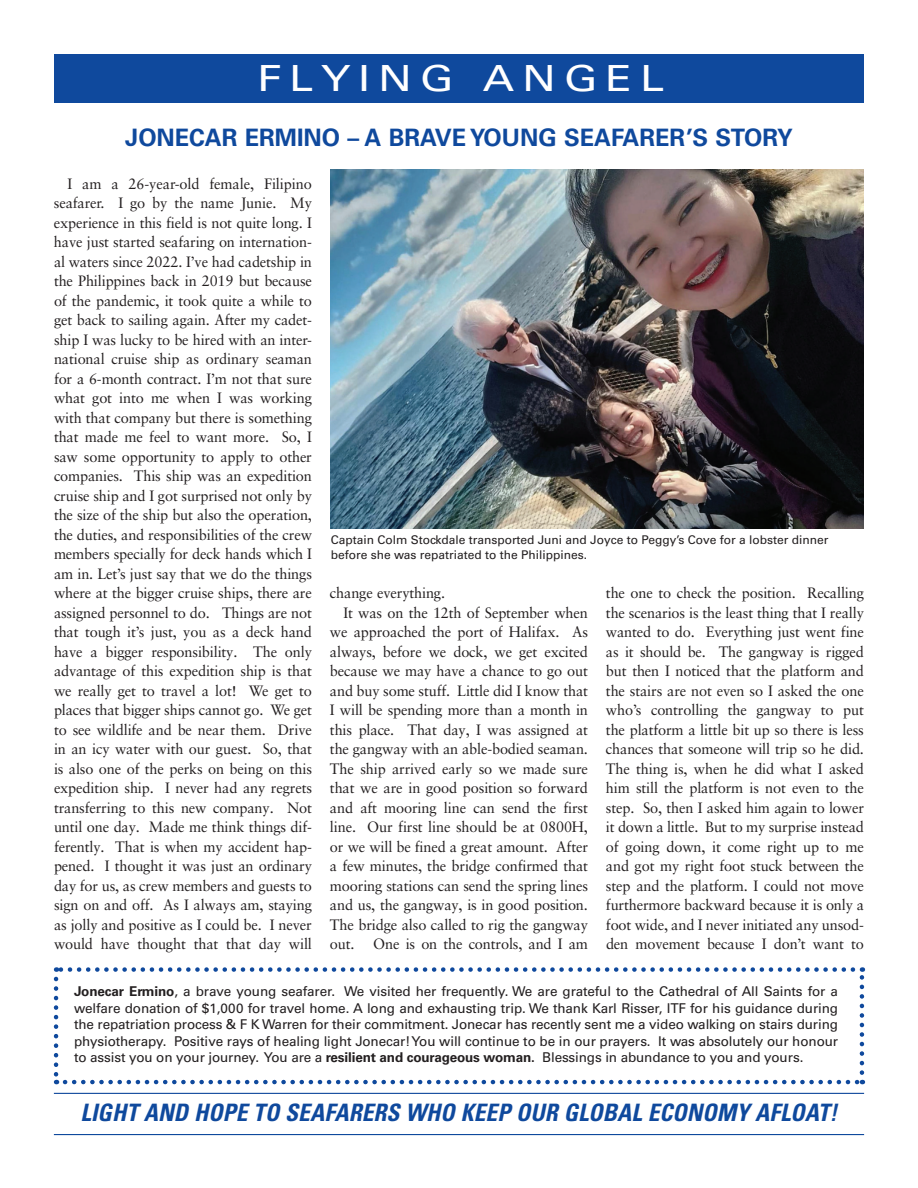
<style>
.page{position:relative;width:918px;height:1188px;background:#fff}
.page>*{position:absolute;margin:0;border:0;box-sizing:border-box;transform-origin:0 0}
.t1{font:36px "Univers LT Std";letter-spacing:.18em;color:#fff;scale:1.21 1}
.t2{font:italic 700 condensed 24px "Univers LT Std";letter-spacing:.005em;color:#0f499d}
.t3{font:700 24px "Univers LT Std";color:#0f499d}
.t4{font:15px/19.5px "Sabon LT Pro";letter-spacing:-.01em;color:#231f20;text-align:justify}
.t5{font:13.5px/16.5px "Univers LT Std";letter-spacing:-.01em;color:#231f20;text-align:justify}
.t6{font:12px/15px "Univers LT Std";color:#231f20}
.s1{font-weight:700}
</style>
<div class="page">
<div style="left:54px;top:54px;width:810px;height:48px;background:#0f499d"></div>
<hr style="left:54px;top:1093px;width:810px;height:1px;background:#0f499d">
<hr style="left:54px;top:1134px;width:810px;height:1px;background:#0f499d">
<svg style="left:54px;top:979px;width:4px;height:105px"></svg>
<svg style="left:65px;top:1080px;width:798px;height:4px"></svg>
<svg style="left:860px;top:967px;width:4px;height:106px"></svg>
<svg style="left:56px;top:967px;width:797px;height:5px"></svg>
<img style="left:331px;top:169px;width:533px;height:359px">
<h1 class="t1" style="left:257px;top:57px;width:338px">FLYING ANGEL</h1>
<h2 class="t3" style="left:125px;top:124px;width:669px">JONECAR ERMINO – A BRAVE YOUNG SEAFARER’S STORY</h2>
<p class="t4" style="left:54px;top:173px;width:260px;text-indent:14px">I am a 26-year-old female, Filipino seafarer. I go by the name Junie. My experience in this field is not quite long. I have just started seafaring on internation&shy;al waters since 2022. I’ve had cadetship in the Philippines back in 2019 but because of the pandemic, it took quite a while to get back to sailing again. After my cadet&shy;ship I was lucky to be hired with an inter&shy;national cruise ship as ordinary seaman for a 6-month contract. I’m not that sure what got into me when I was working with that company but there is something that made me feel to want more. So, I saw some opportunity to apply to other companies. This ship was an expedition cruise ship and I got surprised not only by the size of the ship but also the operation, the duties, and responsibilities of the crew members specially for deck hands which I am in. Let’s just say that we do the things where at the bigger cruise ships, there are assigned personnel to do. Things are not that tough it’s just, you as a deck hand have a bigger responsibility. The only advantage of this expedition ship is that we really get to travel a lot! We get to places that bigger ships cannot go. We get to see wildlife and be near them. Drive in an icy water with our guest. So, that is also one of the perks on being on this expedition ship. I never had any regrets transferring to this new company. Not until one day. Made me think things dif&shy;ferently. That is when my accident hap&shy;pened. I thought it was just an ordinary day for us, as crew members and guests to sign on and off. As I always am, staying as jolly and positive as I could be. I never would have thought that that day will</p>
<p class="t6" style="left:331px;top:533px;width:499px">Captain Colm Stockdale transported Juni and Joyce to Peggy’s Cove for a lobster dinner before she was repatriated to the Philippines.</p>
<p class="t4" style="left:330px;top:583px;width:117px">change everything.</p>
<p class="t4" style="left:344px;top:602px;width:246px">It was on the 12th of September when</p>
<p class="t4" style="left:330px;top:622px;width:260px">we approached the port of Halifax. As</p>
<p class="t4" style="left:330px;top:641px;width:260px">always, before we dock, we get excited</p>
<p class="t4" style="left:330px;top:661px;width:259px">because we may have a chance to go out</p>
<p class="t4" style="left:330px;top:680px;width:260px">and buy some stuff. Little did I know that</p>
<p class="t4" style="left:330px;top:700px;width:260px">I will be spending more than a month in</p>
<p class="t4" style="left:330px;top:719px;width:260px">this place. That day, I was assigned at</p>
<p class="t4" style="left:330px;top:739px;width:260px">the gangway with an able-bodied seaman.</p>
<p class="t4" style="left:330px;top:758px;width:260px">The ship arrived early so we made sure</p>
<p class="t4" style="left:330px;top:778px;width:259px">that we are in good position so forward</p>
<p class="t4" style="left:330px;top:797px;width:260px">and aft mooring line can send the first</p>
<p class="t4" style="left:330px;top:817px;width:260px">line. Our first line should be at 0800H,</p>
<p class="t4" style="left:330px;top:836px;width:260px">or we will be fined a great amount. After</p>
<p class="t4" style="left:330px;top:856px;width:260px">a few minutes, the bridge confirmed that</p>
<p class="t4" style="left:330px;top:875px;width:260px">mooring stations can send the spring lines</p>
<p class="t4" style="left:330px;top:895px;width:259px">and us, the gangway, is in good position.</p>
<p class="t4" style="left:330px;top:914px;width:259px">The bridge also called to rig the gangway</p>
<p class="t4" style="left:330px;top:934px;width:260px">out. One is on the controls, and I am</p>
<p class="t4" style="left:606px;top:583px;width:260px">the one to check the position. Recalling the scenarios is the least thing that I really wanted to do. Everything just went fine as it should be. The gangway is rigged but then I noticed that the platform and the stairs are not even so I asked the one who’s controlling the gangway to put the platform a little bit up so there is less chances that someone will trip so he did.<br>The thing is, when he did what I asked him still the platform is not even to the step. So, then I asked him again to lower it down a little. But to my surprise instead of going down, it come right up to me and got my right foot stuck between the step and the platform. I could not move furthermore backward because it is only a foot wide, and I never initiated any unsod&shy;den movement because I don’t want to</p>
<p class="t5" style="left:74px;top:983px;width:766px"><span class="s1">Jonecar Ermino</span>, a brave young seafarer. We visited her frequently. We are grateful to the Cathedral of All Saints for a welfare donation of $1,000 for travel home. A long and exhausting trip. We thank Karl Risser, ITF for his guidance during the repatriation process &amp; F K Warren for their commitment. Jonecar has recently sent me a video walking on stairs during physiotherapy. Positive rays of healing light Jonecar! You will continue to be in our prayers. It was absolutely our honour to assist you on your journey. You are a <span class="s1">resilient and courageous woman.</span> Blessings in abundance to you and yours.</p>
<h2 class="t2" style="left:81px;top:1098px;width:758px">LIGHT AND HOPE TO SEAFARERS WHO KEEP OUR GLOBAL ECONOMY AFLOAT!</h2>
</div>
